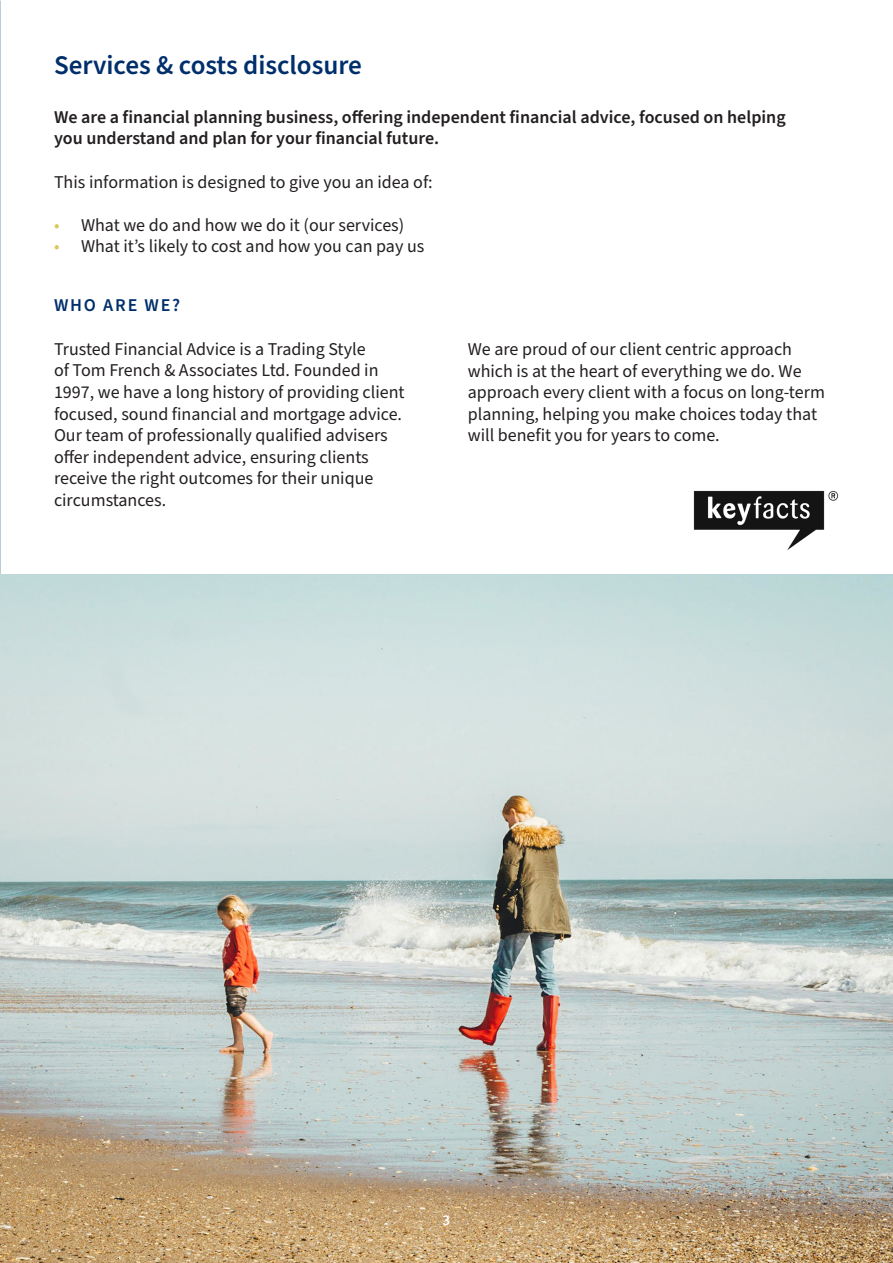
<style>
.page{position:relative;width:893px;height:1263px;background:#fff}
.page>*{position:absolute;margin:0;border:0;box-sizing:border-box;transform-origin:0 0}
.t1{font:600 27px "Source Sans Pro";color:#002f6c}
.t2{font:18px/21.6px "Source Sans Pro";color:#231f20}
.t3{font:600 18px/21.6px "Source Sans Pro";color:#231f20}
.t4{font:600 18px "Source Sans Pro";letter-spacing:.1em;color:#002f6c}
.t5{font:600 15px "Source Sans Pro";color:#fff}
.s1{color:#d9c756}
</style>
<div class="page">
<img style="left:0;top:575px;width:893px;height:688px">
<img style="left:693px;top:490px;width:146px;height:60px">
<p class="t1" style="left:54px;top:47px;width:309px">Services &amp; costs disclosure</p>
<p class="t3" style="left:54px;top:107px;width:733px">We are a financial planning business, offering independent financial advice, focused on helping you understand and plan for your financial future.</p>
<p class="t2" style="left:54px;top:171px;width:380px">This information is designed to give you an idea of:</p>
<p class="t2" style="left:54px;top:215px;width:352px"><span class="s1">•</span> What we do and how we do it (our services)</p>
<p class="t2" style="left:54px;top:236px;width:372px"><span class="s1">•</span> What it’s likely to cost and how you can pay us</p>
<p class="t4" style="left:54px;top:293px;width:128px">WHO ARE WE?</p>
<p class="t2" style="left:54px;top:339px;width:352px">Trusted Financial Advice is a Trading Style<br>of Tom French &amp; Associates Ltd. Founded in 1997, we have a long history of providing client focused, sound financial and mortgage advice.<br>Our team of professionally qualified advisers offer independent advice, ensuring clients receive the right outcomes for their unique circumstances.</p>
<p class="t2" style="left:468px;top:339px;width:359px">We are proud of our client centric approach which is at the heart of everything we do. We approach every client with a focus on long-term planning, helping you make choices today that will benefit you for years to come.</p>
<p class="t5" style="left:443px;top:1210px;width:9px">3</p>
</div>
